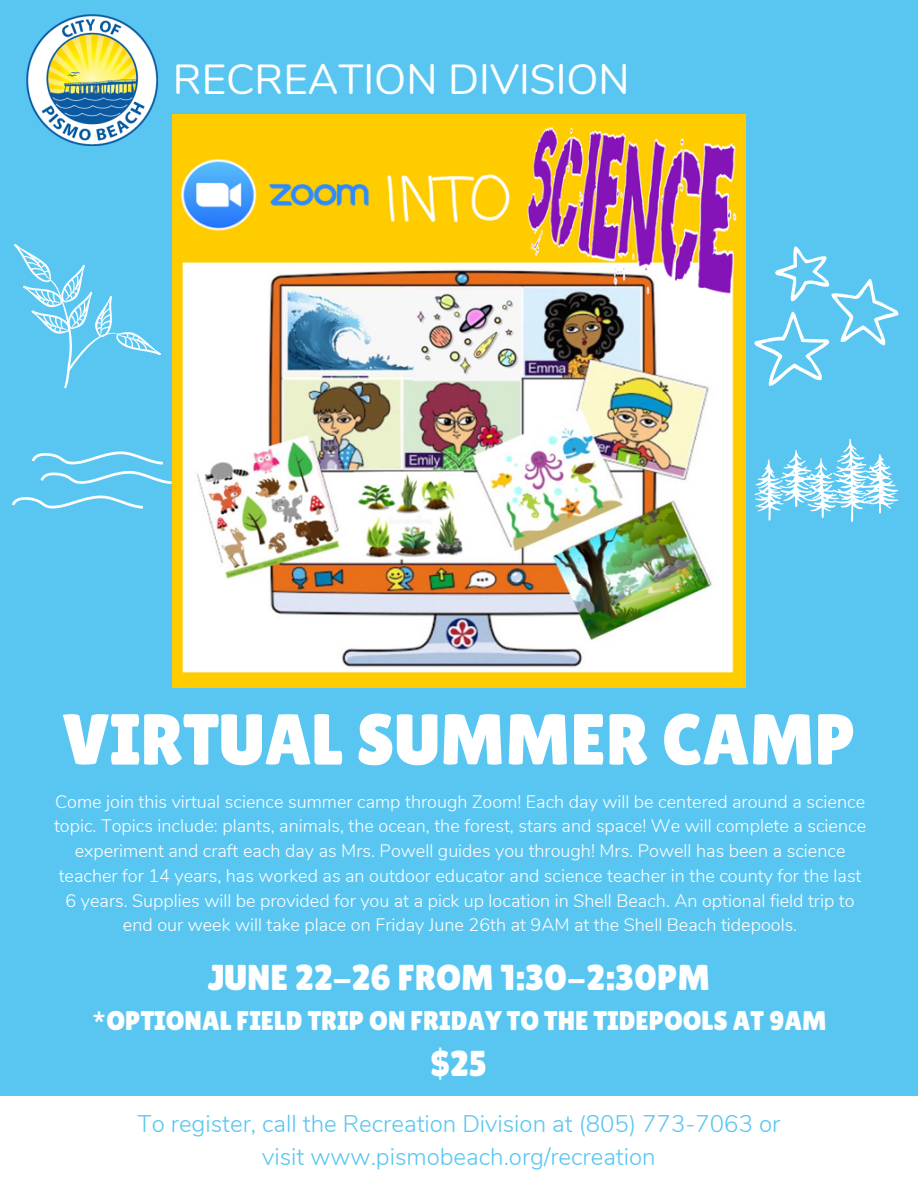
<style>
.page{position:relative;width:918px;height:1188px;background:#59c6f1}
.page>*{position:absolute;margin:0;border:0;box-sizing:border-box;transform-origin:0 0}
.t1{font:72px "Lilita One";color:#fff}
.t2{font:42px "Nunito";color:#fff}
.t3{font:36px "Lilita One";color:#fff}
.t4{font:27px "Lilita One";color:#fff}
.t5{font:300 24px/32.7px "Nunito";color:#59c6f1;text-align:center}
.t6{font:300 18px/24.8px "Nunito";color:#fff;text-align:center}
</style>
<div class="page">
<img style="left:173px;top:115px;width:573px;height:573px">
<img style="left:27px;top:15px;width:130px;height:130px">
<div style="left:0;top:1096px;width:918px;height:92px;background:#fff"></div>
<svg style="left:14px;top:244px;width:147px;height:145px"></svg>
<svg style="left:32px;top:451px;width:140px;height:33px"></svg>
<svg style="left:12px;top:495px;width:131px;height:14px"></svg>
<svg style="left:754px;top:439px;width:144px;height:83px"></svg>
<svg style="left:754px;top:246px;width:144px;height:140px"></svg>
<h2 class="t2" style="left:173px;top:51px;width:458px">RECREATION DIVISION</h2>
<h1 class="t1" style="left:62px;top:698px;width:795px">VIRTUAL SUMMER CAMP</h1>
<p class="t6" style="left:54px;top:789px;width:814px">Come join this virtual science summer camp through Zoom! Each day will be centered around a science topic. Topics include: plants, animals, the ocean, the forest, stars and space! We will complete a science experiment and craft each day as Mrs. Powell guides you through! Mrs. Powell has been a science teacher for 14 years, has worked as an outdoor educator and science teacher in the county for the last 6 years. Supplies will be provided for you at a pick up location in Shell Beach. An optional field trip to end our week will take place on Friday June 26th at 9AM at the Shell Beach tidepools.</p>
<h3 class="t3" style="left:208px;top:956px;width:504px">JUNE 22-26 FROM 1:30-2:30PM</h3>
<h3 class="t4" style="left:91px;top:1005px;width:737px">*OPTIONAL FIELD TRIP ON FRIDAY TO THE TIDEPOOLS AT 9AM</h3>
<h3 class="t3" style="left:431px;top:1043px;width:58px">$25</h3>
<h3 class="t5" style="left:138px;top:1108px;width:644px">To register, call the Recreation Division at (805) 773-7063 or visit www.pismobeach.org/recreation</h3>
</div>
